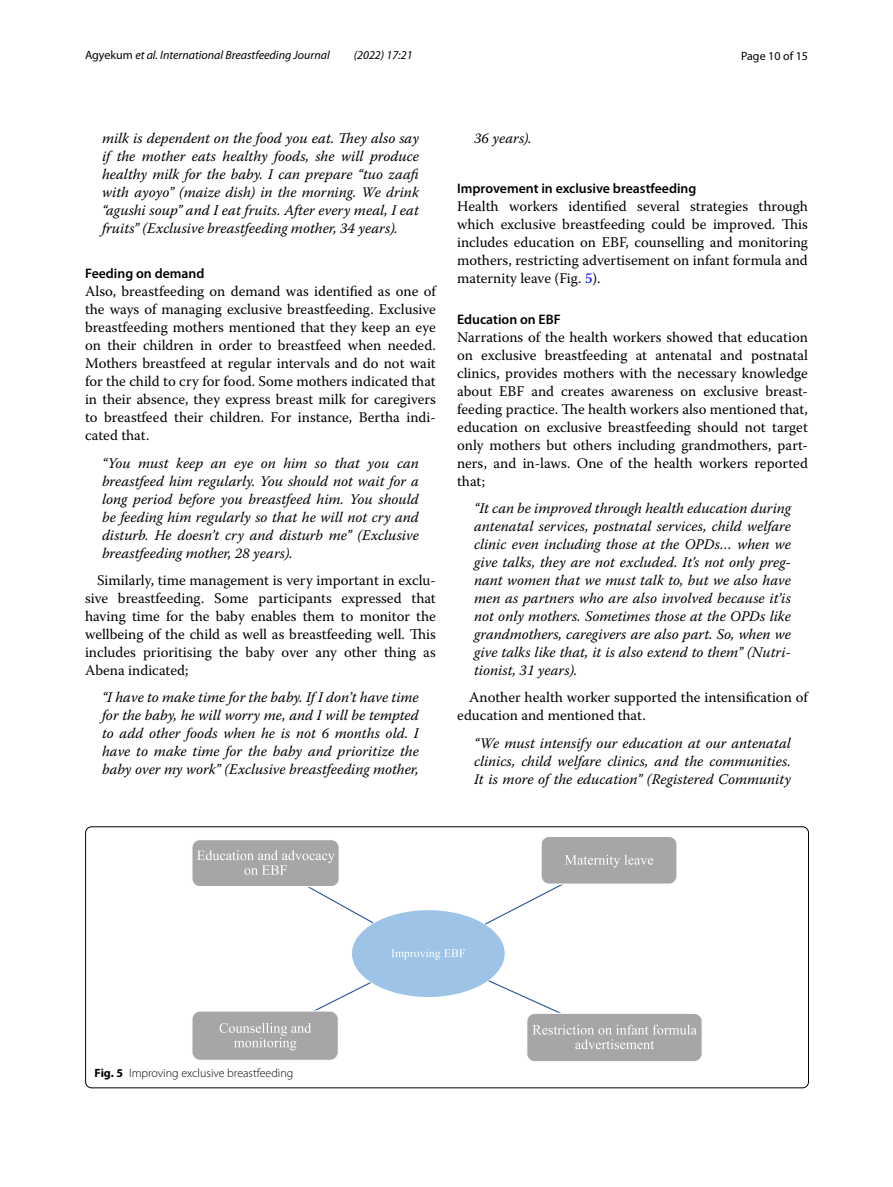
<style>
.page{position:relative;width:893px;height:1187px;background:#fff}
.page>*{position:absolute;margin:0;border:0;box-sizing:border-box;transform-origin:0 0}
.t1{font:14.7px/18px "Warnock Pro";color:#000;text-align:justify}
.t2{font:italic 14.7px/18px "Warnock Pro";color:#000;text-align:justify}
.t3{font:600 13.8px "Myriad Pro";color:#000}
.t4{font:italic 12px "Myriad Pro";color:#000}
.t5{font:300 12px "Myriad Pro";color:#000}
.t6{font:12px "Myriad Pro";color:#000}
.s1{font-style:normal}
.s2{color:#00f}
.s3{font-weight:700}
</style>
<div class="page">
<div style="left:351px;top:909px;width:154px;height:88px;background:#9dc3e6;border-radius:50%"></div>
<svg style="left:391px;top:949px;width:74px;height:10px"></svg>
<svg style="left:484px;top:884px;width:80px;height:41px"></svg>
<div style="left:541px;top:836px;width:136px;height:48px;background:#a6a6a6;border-radius:8px"></div>
<div style="left:540px;top:835px;width:138px;height:49px;border:1px solid #fff;border-radius:8px"></div>
<svg style="left:565px;top:854px;width:88px;height:13px"></svg>
<svg style="left:487px;top:979px;width:72px;height:33px"></svg>
<div style="left:527px;top:1013px;width:175px;height:48px;background:#a6a6a6;border-radius:8px"></div>
<div style="left:526px;top:1012px;width:177px;height:50px;border:1px solid #fff;border-radius:8px"></div>
<svg style="left:532px;top:1024px;width:165px;height:25px"></svg>
<div style="left:192px;top:1010px;width:146px;height:50px;background:#a6a6a6;border-radius:8px"></div>
<div style="left:191px;top:1010px;width:148px;height:50px;border:1px solid #fff;border-radius:8px"></div>
<svg style="left:219px;top:980px;width:153px;height:70px"></svg>
<svg style="left:307px;top:887px;width:68px;height:37px"></svg>
<div style="left:192px;top:839px;width:147px;height:47px;background:#a6a6a6;border-radius:8px"></div>
<div style="left:191px;top:839px;width:149px;height:48px;border:1px solid #fff;border-radius:8px"></div>
<svg style="left:197px;top:850px;width:138px;height:24px"></svg>
<div style="left:85px;top:826px;width:724px;height:261px;border:1px solid #000;border-radius:6px"></div>
<p class="t4" style="left:85px;top:48px;width:246px"><span class="s1">Agyekum</span> et al. International Breastfeeding Journal</p>
<p class="t4" style="left:354px;top:48px;width:60px">(2022) 17:21</p>
<p class="t6" style="left:741px;top:48px;width:68px">Page 10 of 15</p>
<p class="t2" style="left:102px;top:128px;width:321px;text-align:left">milk is dependent on the food you eat. They also say if the mother eats healthy foods, she will produce healthy milk for the baby. I can prepare “tuo zaafi with ayoyo” (maize dish) in the morning. We drink “agushi soup” and I eat fruits. After every meal, I eat fruits” (Exclusive breastfeeding mother, 34 years).</p>
<p class="t3" style="left:85px;top:265px;width:121px">Feeding on demand</p>
<p class="t1" style="left:85px;top:282px;width:352px">Also, breastfeeding on demand was identified as one of the ways of managing exclusive breastfeeding. Exclusive breastfeeding mothers mentioned that they keep an eye on their children in order to breastfeed when needed.<br>Mothers breastfeed at regular intervals and do not wait for the child to cry for food. Some mothers indicated that in their absence, they express breast milk for caregivers to breastfeed their children. For instance, Bertha indi&shy;cated that.</p>
<p class="t2" style="left:102px;top:453px;width:318px">“You must keep an eye on him so that you can breastfeed him regularly. You should not wait for a long period before you breastfeed him. You should be feeding him regularly so that he will not cry and disturb. He doesn’t cry and disturb me” (Exclusive breastfeeding mother, 28 years).</p>
<p class="t1" style="left:85px;top:571px;width:352px;text-indent:12px">Similarly, time management is very important in exclu&shy;sive breastfeeding. Some participants expressed that having time for the baby enables them to monitor the wellbeing of the child as well as breastfeeding well. This includes prioritising the baby over any other thing as Abena indicated;</p>
<p class="t2" style="left:102px;top:688px;width:318px">“I have to make time for the baby. If I don’t have time for the baby, he will worry me, and I will be tempted to add other foods when he is not 6 months old. I have to make time for the baby and prioritize the baby over my work” (Exclusive breastfeeding mother,</p>
<p class="t2" style="left:474px;top:128px;width:59px">36 years).</p>
<p class="t3" style="left:457px;top:179px;width:241px">Improvement in exclusive breastfeeding</p>
<p class="t1" style="left:457px;top:197px;width:352px">Health workers identified several strategies through which exclusive breastfeeding could be improved. This includes education on EBF, counselling and monitoring mothers, restricting advertisement on infant formula and maternity leave (Fig. <span class="s2">5</span>).</p>
<p class="t3" style="left:457px;top:310px;width:105px">Education on EBF</p>
<p class="t1" style="left:457px;top:327px;width:352px">Narrations of the health workers showed that education on exclusive breastfeeding at antenatal and postnatal clinics, provides mothers with the necessary knowledge about EBF and creates awareness on exclusive breast&shy;feeding practice. The health workers also mentioned that, education on exclusive breastfeeding should not target only mothers but others including grandmothers, part&shy;ners, and in-laws. One of the health workers reported that;</p>
<p class="t2" style="left:474px;top:499px;width:318px">“It can be improved through health education during antenatal services, postnatal services, child welfare clinic even including those at the OPDs… when we give talks, they are not excluded. It’s not only preg&shy;nant women that we must talk to, but we also have men as partners who are also involved because it’is not only mothers. Sometimes those at the OPDs like grandmothers, caregivers are also part. So, when we give talks like that, it is also extend to them” (Nutri&shy;tionist, 31 years).</p>
<p class="t1" style="left:457px;top:688px;width:352px;text-indent:12px">Another health worker supported the intensification of education and mentioned that.</p>
<p class="t2" style="left:474px;top:733px;width:318px">“We must intensify our education at our antenatal clinics, child welfare clinics, and the communities.<br>It is more of the education” (Registered Community</p>
<p class="t5" style="left:95px;top:1066px;width:200px"><span class="s3">Fig. 5</span> Improving exclusive breastfeeding</p>
</div>
